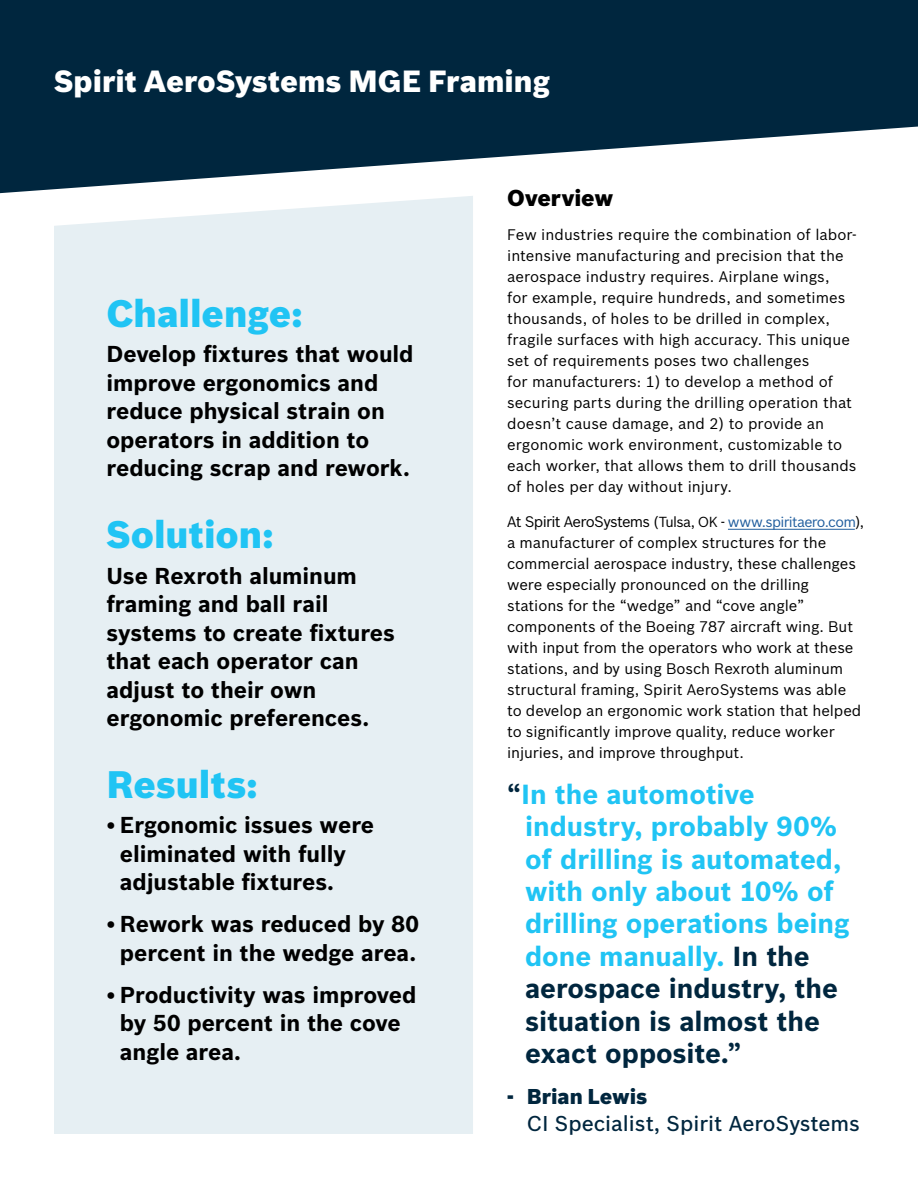
<style>
.page{position:relative;width:918px;height:1188px;background:#fff}
.page>*{position:absolute;margin:0;border:0;box-sizing:border-box;transform-origin:0 0}
.t1{font:900 37.5px "Bosch Sans";color:#20c4f4}
.t2{font:900 30px "Bosch Sans";color:#fff}
.t3{font:700 27px/32.4px "Bosch Sans";letter-spacing:-.005em;color:#20c4f4}
.t4{font:700 22.5px/28.5px "Bosch Sans";color:#000}
.t5{font:900 22.5px "Bosch Sans";color:#000}
.t6{font:500 21px "Bosch Sans";color:#00263e}
.t7{font:900 21px "Bosch Sans";color:#00263e}
.t8{font:15px/21px "Bosch Sans";color:#000}
.s1{font-size:14.25px}
.s2{font-size:14.25px;color:#215e9e}
.s3{color:#00263e}
</style>
<div class="page">
<svg style="left:0;top:0;width:918px;height:193px;fill:#00263e"></svg>
<hr style="left:728px;top:529px;width:127px;height:1px;background:#215e9e">
<div style="left:54px;top:196px;width:419px;height:938px;background:#e6eff3"></div>
<h2 class="t2" style="left:54px;top:58px;width:498px">Spirit AeroSystems MGE Framing</h2>
<h1 class="t1" style="left:106px;top:285px;width:198px">Challenge:</h1>
<h3 class="t4" style="left:106px;top:339px;width:309px">Develop fixtures that would improve ergonomics and reduce physical strain on operators in addition to reducing scrap and rework.</h3>
<h1 class="t1" style="left:106px;top:506px;width:169px">Solution:</h1>
<h3 class="t4" style="left:106px;top:560px;width:290px">Use Rexroth aluminum framing and ball rail systems to create fixtures that each operator can adjust to their own ergonomic preferences.</h3>
<h1 class="t1" style="left:106px;top:756px;width:153px">Results:</h1>
<h3 class="t4" style="left:120px;top:810px;width:256px;text-indent:-14px">• Ergonomic issues were eliminated with fully adjustable fixtures.</h3>
<h3 class="t4" style="left:106px;top:909px;width:314px;text-align:center">• Rework was reduced by 80 percent in the wedge area.</h3>
<h3 class="t4" style="left:120px;top:979px;width:298px;text-indent:-14px">• Productivity was improved by 50 percent in the cove angle area.</h3>
<h3 class="t5" style="left:507px;top:181px;width:108px">Overview</h3>
<p class="t8" style="left:507px;top:223px;width:351px">Few industries require the combination of labor&shy;intensive manufacturing and precision that the aerospace industry requires. Airplane wings,<br>for example, require hundreds, and sometimes thousands, of holes to be drilled in complex, fragile surfaces with high accuracy. This unique set of requirements poses two challenges<br>for manufacturers: 1) to develop a method of securing parts during the drilling operation that doesn’t cause damage, and 2) to provide an ergonomic work environment, customizable to each worker, that allows them to drill thousands of holes per day without injury.</p>
<p class="t8" style="left:507px;top:510px;width:358px">At Spirit AeroSystems <span class="s1">(Tulsa, OK -</span> <span class="s2">www.spiritaero.com</span><span class="s1">), </span>a manufacturer of complex structures for the commercial aerospace industry, these challenges were especially pronounced on the drilling stations for the “wedge” and “cove angle” components of the Boeing 787 aircraft wing. But with input from the operators who work at these stations, and by using Bosch Rexroth aluminum structural framing, Spirit AeroSystems was able to develop an ergonomic work station that helped to significantly improve quality, reduce worker injuries, and improve throughput.</p>
<h3 class="t3" style="left:525px;top:776px;width:326px;text-indent:-18px"><span class="s3">“</span>In the automotive industry, probably 90% of drilling is automated, with only about 10% of drilling operations being done manually. <span class="s3">In the aerospace industry, the situation is almost the exact opposite.”</span></h3>
<h3 class="t7" style="left:507px;top:1080px;width:142px">- Brian Lewis</h3>
<h3 class="t6" style="left:527px;top:1108px;width:335px">CI Specialist, Spirit AeroSystems</h3>
</div>
